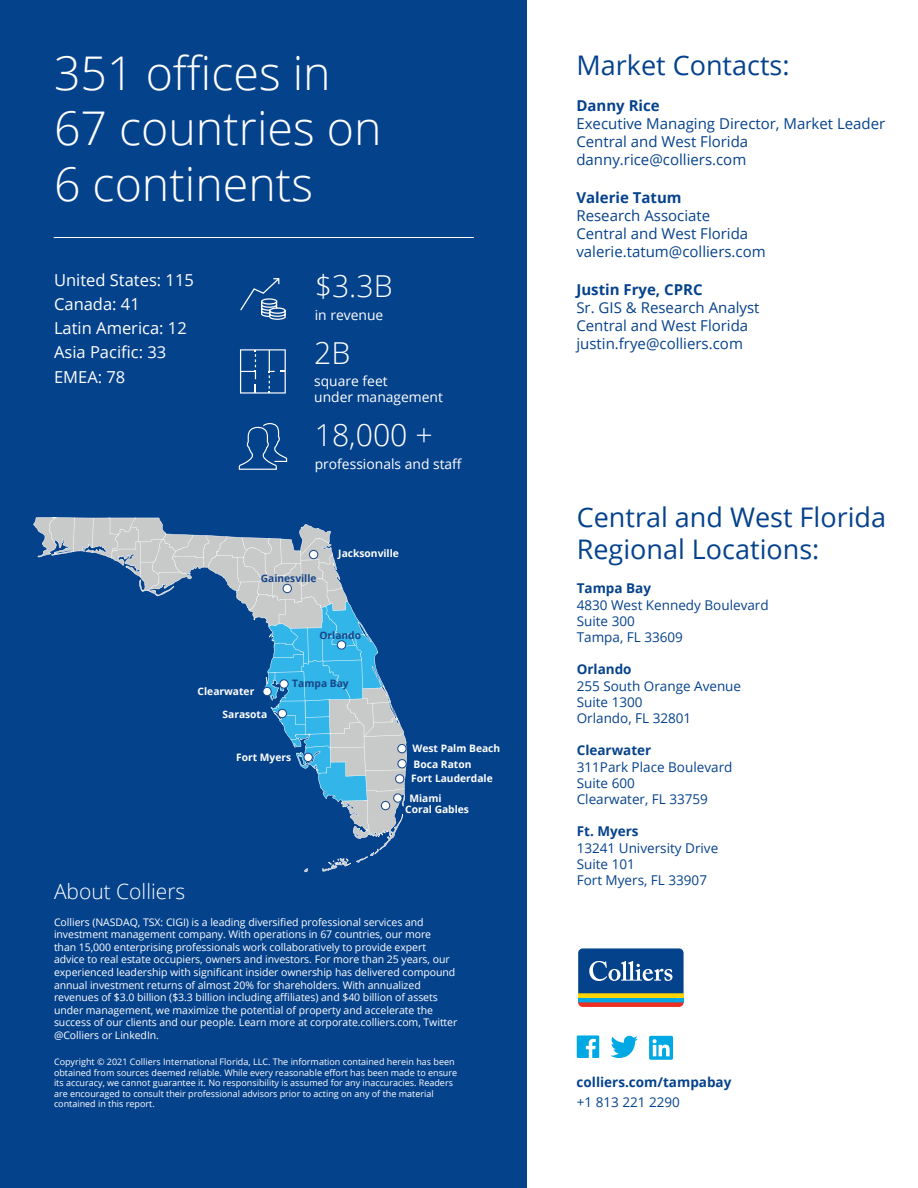
<style>
.page{position:relative;width:918px;height:1188px;background:#fff}
.page>*{position:absolute;margin:0;border:0;box-sizing:border-box;transform-origin:0 0}
.t1{font:300 46.5px/55.8px "Open Sans";color:#fff}
.t2{font:300 30.3px "Open Sans";color:#fff}
.t3{font:27px "Open Sans";color:#05428c}
.t4{font:300 21px "Open Sans";color:#fff}
.t5{font:16.5px/24px "Open Sans";color:#fff}
.t6{font:15px "Open Sans";color:#05428c}
.t7{font:700 15px "Open Sans";color:#05428c}
.t8{font:13.8px "Open Sans";color:#fff}
.t9{font:13.5px "Open Sans";color:#05428c}
.t10{font:700 13.5px "Open Sans";color:#05428c}
.t11{font:10.5px/12.6px "Open Sans";letter-spacing:-.005em;color:#fff}
.t12{font:700 10.2px "Open Sans";color:#fff}
.t13{font:700 10.2px "Open Sans";color:#174689}
.t14{font:9px/10.5px "Open Sans";color:#fff}
</style>
<div class="page">
<div style="left:0;top:0;width:526px;height:1188px;background:#05428c"></div>
<svg style="left:238px;top:423px;width:50px;height:47px"></svg>
<svg style="left:240px;top:349px;width:46px;height:45px"></svg>
<svg style="left:240px;top:278px;width:46px;height:42px"></svg>
<svg style="left:610px;top:1036px;width:28px;height:22px"></svg>
<svg style="left:649px;top:1036px;width:24px;height:24px"></svg>
<svg style="left:577px;top:1035px;width:22px;height:23px"></svg>
<hr style="left:578px;top:998px;width:106px;height:4px;background:#00a8e4">
<div style="left:578px;top:993px;width:106px;height:5px;background:#fed503"></div>
<svg style="left:578px;top:1002px;width:106px;height:5px"></svg>
<svg style="left:578px;top:948px;width:106px;height:45px;background:#23599a"></svg>
<hr style="left:54px;top:237px;width:420px;height:1px;background:#fff">
<svg style="left:33px;top:517px;width:374px;height:355px"></svg>
<div style="left:278px;top:709px;width:8px;height:9px;background:#fff;border-radius:50%"></div>
<div style="left:278px;top:709px;width:9px;height:9px;border:1px solid #174689;border-radius:50%"></div>
<div style="left:280px;top:680px;width:8px;height:8px;background:#fff;border-radius:50%"></div>
<div style="left:279px;top:679px;width:10px;height:10px;border:1px solid #174689;border-radius:50%"></div>
<div style="left:263px;top:687px;width:8px;height:9px;background:#fff;border-radius:50%"></div>
<div style="left:262px;top:687px;width:10px;height:9px;border:1px solid #174689;border-radius:50%"></div>
<div style="left:309px;top:550px;width:9px;height:9px;background:#fff;border-radius:50%"></div>
<div style="left:309px;top:550px;width:9px;height:9px;border:1px solid #174689;border-radius:50%"></div>
<div style="left:283px;top:584px;width:8px;height:9px;background:#fff;border-radius:50%"></div>
<div style="left:283px;top:584px;width:9px;height:9px;border:1px solid #174689;border-radius:50%"></div>
<div style="left:337px;top:641px;width:9px;height:8px;background:#fff;border-radius:50%"></div>
<div style="left:337px;top:640px;width:9px;height:10px;border:1px solid #174689;border-radius:50%"></div>
<div style="left:304px;top:753px;width:8px;height:9px;background:#fff;border-radius:50%"></div>
<div style="left:304px;top:753px;width:9px;height:9px;border:1px solid #174689;border-radius:50%"></div>
<div style="left:398px;top:744px;width:8px;height:9px;background:#fff;border-radius:50%"></div>
<div style="left:397px;top:744px;width:10px;height:9px;border:1px solid #174689;border-radius:50%"></div>
<div style="left:398px;top:760px;width:8px;height:8px;background:#fff;border-radius:50%"></div>
<div style="left:397px;top:759px;width:10px;height:9px;border:1px solid #174689;border-radius:50%"></div>
<div style="left:396px;top:775px;width:8px;height:8px;background:#fff;border-radius:50%"></div>
<div style="left:395px;top:774px;width:9px;height:9px;border:1px solid #174689;border-radius:50%"></div>
<div style="left:394px;top:794px;width:8px;height:8px;background:#fff;border-radius:50%"></div>
<div style="left:393px;top:793px;width:9px;height:10px;border:1px solid #174689;border-radius:50%"></div>
<div style="left:381px;top:801px;width:9px;height:9px;background:#fff;border-radius:50%"></div>
<div style="left:381px;top:801px;width:9px;height:9px;border:1px solid #174689;border-radius:50%"></div>
<p class="t1" style="left:54px;top:44px;width:329px">351 offices in<br>67 countries on<br>6 continents</p>
<p class="t5" style="left:54px;top:268px;width:141px">United States: 115<br>Canada: 41<br>Latin America: 12<br>Asia Pacific: 33<br>EMEA: 78</p>
<p class="t2" style="left:315px;top:265px;width:79px">$3.3B</p>
<p class="t8" style="left:315px;top:305px;width:70px">in revenue</p>
<p class="t2" style="left:314px;top:332px;width:38px">2B</p>
<p class="t8" style="left:314px;top:372px;width:75px">square feet</p>
<p class="t8" style="left:314px;top:388px;width:130px">under management</p>
<p class="t2" style="left:315px;top:415px;width:119px">18,000 +</p>
<p class="t8" style="left:315px;top:455px;width:149px">professionals and staff</p>
<p class="t13" style="left:261px;top:571px;width:57px">Gainesville</p>
<p class="t12" style="left:338px;top:546px;width:62px">Jacksonville</p>
<p class="t13" style="left:319px;top:628px;width:43px">Orlando</p>
<p class="t12" style="left:198px;top:684px;width:58px">Clearwater</p>
<p class="t12" style="left:223px;top:707px;width:46px">Sarasota</p>
<p class="t13" style="left:292px;top:676px;width:58px">Tampa Bay</p>
<p class="t12" style="left:236px;top:751px;width:57px">Fort Myers</p>
<p class="t12" style="left:412px;top:741px;width:89px">West Palm Beach</p>
<p class="t12" style="left:414px;top:757px;width:59px">Boca Raton</p>
<p class="t12" style="left:411px;top:771px;width:83px">Fort Lauderdale</p>
<p class="t12" style="left:410px;top:791px;width:34px">Miami</p>
<p class="t12" style="left:405px;top:802px;width:65px">Coral Gables</p>
<p class="t4" style="left:54px;top:877px;width:133px">About Colliers</p>
<p class="t11" style="left:54px;top:915px;width:405px">Colliers (NASDAQ, TSX: CIGI) is a leading diversified professional services and investment management company. With operations in 67 countries, our more<br>than 15,000 enterprising professionals work collaboratively to provide expert advice to real estate occupiers, owners and investors. For more than 25 years, our experienced leadership with significant insider ownership has delivered compound annual investment returns of almost 20% for shareholders. With annualized revenues of $3.0 billion ($3.3 billion including affiliates) and $40 billion of assets under management, we maximize the potential of property and accelerate the success of our clients and our people. Learn more at corporate.colliers.com, Twitter @Colliers or LinkedIn.</p>
<p class="t14" style="left:54px;top:1056px;width:405px">Copyright © 2021 Colliers International Florida, LLC. The information contained herein has been obtained from sources deemed reliable. While every reasonable effort has been made to ensure its accuracy, we cannot guarantee it. No responsibility is assumed for any inaccuracies. Readers are encouraged to consult their professional advisors prior to acting on any of the material contained in this report.</p>
<p class="t3" style="left:576px;top:47px;width:215px">Market Contacts:</p>
<p class="t7" style="left:576px;top:95px;width:85px">Danny Rice</p>
<p class="t6" style="left:576px;top:113px;width:310px">Executive Managing Director, Market Leader</p>
<p class="t6" style="left:576px;top:131px;width:173px">Central and West Florida</p>
<p class="t6" style="left:576px;top:149px;width:171px">danny.rice@colliers.com</p>
<p class="t7" style="left:576px;top:187px;width:107px">Valerie Tatum</p>
<p class="t6" style="left:576px;top:206px;width:135px">Research Associate</p>
<p class="t6" style="left:576px;top:224px;width:173px">Central and West Florida</p>
<p class="t6" style="left:576px;top:242px;width:191px">valerie.tatum@colliers.com</p>
<p class="t7" style="left:576px;top:279px;width:128px">Justin Frye, CPRC</p>
<p class="t6" style="left:576px;top:298px;width:185px">Sr. GIS &amp; Research Analyst</p>
<p class="t6" style="left:576px;top:316px;width:173px">Central and West Florida</p>
<p class="t6" style="left:576px;top:334px;width:168px">justin.frye@colliers.com</p>
<p class="t3" style="left:577px;top:498px;width:311px">Central and West Florida</p>
<p class="t3" style="left:577px;top:531px;width:244px">Regional Locations:</p>
<p class="t10" style="left:577px;top:579px;width:76px">Tampa Bay</p>
<p class="t9" style="left:577px;top:595px;width:194px">4830 West Kennedy Boulevard</p>
<p class="t9" style="left:577px;top:612px;width:60px">Suite 300</p>
<p class="t9" style="left:577px;top:628px;width:108px">Tampa, FL 33609</p>
<p class="t10" style="left:577px;top:660px;width:56px">Orlando</p>
<p class="t9" style="left:577px;top:676px;width:166px">255 South Orange Avenue</p>
<p class="t9" style="left:577px;top:693px;width:67px">Suite 1300</p>
<p class="t9" style="left:577px;top:709px;width:116px">Orlando, FL 32801</p>
<p class="t10" style="left:577px;top:741px;width:76px">Clearwater</p>
<p class="t9" style="left:577px;top:757px;width:157px">311Park Place Boulevard</p>
<p class="t9" style="left:577px;top:774px;width:60px">Suite 600</p>
<p class="t9" style="left:577px;top:790px;width:133px">Clearwater, FL 33759</p>
<p class="t10" style="left:577px;top:822px;width:63px">Ft. Myers</p>
<p class="t9" style="left:577px;top:838px;width:143px">13241 University Drive</p>
<p class="t9" style="left:577px;top:855px;width:60px">Suite 101</p>
<p class="t9" style="left:577px;top:871px;width:132px">Fort Myers, FL 33907</p>
<p class="t10" style="left:577px;top:1073px;width:156px">colliers.com/tampabay</p>
<p class="t9" style="left:577px;top:1093px;width:105px">+1 813 221 2290</p>
</div>
